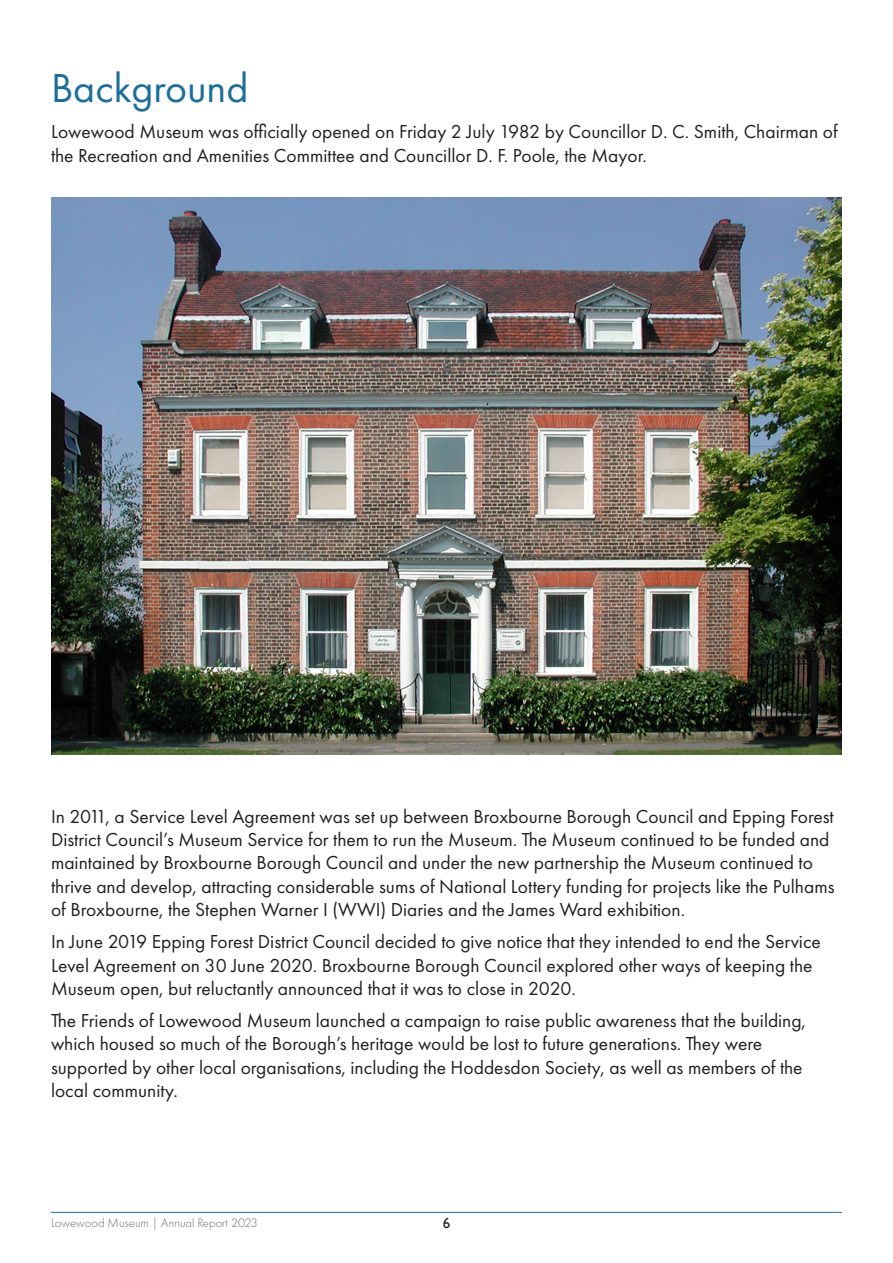
<style>
.page{position:relative;width:893px;height:1263px;background:#fff}
.page>*{position:absolute;margin:0;border:0;box-sizing:border-box;transform-origin:0 0}
.t1{font:42px "Futura PT";color:#1c6e9a}
.t2{font:19.5px/23.4px "Futura PT";color:#231f20}
.t3{font:15px "Gill Sans";color:#231f20}
.t4{font:300 12.75px "Futura PT";color:#6c6d70}
</style>
<div class="page">
<hr style="left:51px;top:1212px;width:791px;height:1px;background:#1c6e9a">
<img style="left:51px;top:197px;width:791px;height:557px">
<p class="t1" style="left:51px;top:63px;width:199px">Background</p>
<p class="t2" style="left:51px;top:120px;width:788px">Lowewood Museum was officially opened on Friday 2 July 1982 by Councillor D. C. Smith, Chairman of the Recreation and Amenities Committee and Councillor D. F. Poole, the Mayor.</p>
<p class="t2" style="left:51px;top:804px;width:785px">In 2011, a Service Level Agreement was set up between Broxbourne Borough Council and Epping Forest District Council’s Museum Service for them to run the Museum. The Museum continued to be funded and maintained by Broxbourne Borough Council and under the new partnership the Museum continued to thrive and develop, attracting considerable sums of National Lottery funding for projects like the Pulhams of Broxbourne, the Stephen Warner I (WWI) Diaries and the James Ward exhibition.</p>
<p class="t2" style="left:51px;top:930px;width:771px">In June 2019 Epping Forest District Council decided to give notice that they intended to end the Service<br>Level Agreement on 30 June 2020. Broxbourne Borough Council explored other ways of keeping the<br>Museum open, but reluctantly announced that it was to close in 2020.</p>
<p class="t2" style="left:51px;top:1008px;width:756px">The Friends of Lowewood Museum launched a campaign to raise public awareness that the building, which housed so much of the Borough’s heritage would be lost to future generations. They were supported by other local organisations, including the Hoddesdon Society, as well as members of the local community.</p>
<p class="t4" style="left:51px;top:1216px;width:208px">Lowewood Museum | Annual Report 2023</p>
<p class="t3" style="left:443px;top:1214px;width:9px">6</p>
</div>
